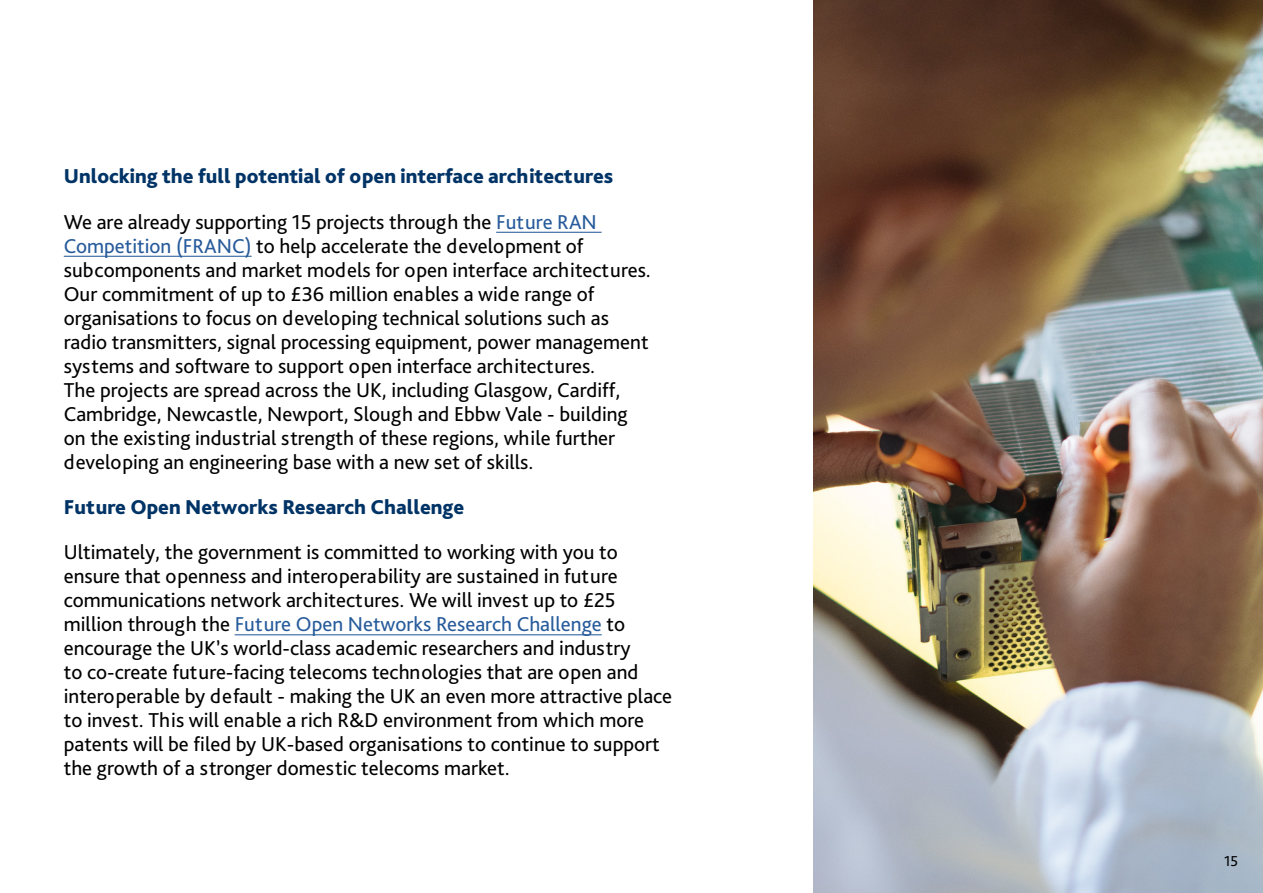
<style>
.page{position:relative;width:1263px;height:893px;background:#fff}
.page>*{position:absolute;margin:0;border:0;box-sizing:border-box;transform-origin:0 0}
.Body_Copy{font:21px/24px "Bliss Pro";color:#000}
.t1{font:800 21px "Bliss Pro";color:#036}
.t2{font:15px "Bliss Pro";color:#000}
.s1{color:#275b9b}
</style>
<div class="page">
<img style="left:814px;top:0;width:449px;height:893px">
<hr style="left:496px;top:232px;width:106px;height:1px;background:#275b9b">
<hr style="left:64px;top:256px;width:188px;height:1px;background:#275b9b">
<hr style="left:235px;top:634px;width:367px;height:1px;background:#275b9b">
<h4 class="t1" style="left:64px;top:163px;width:551px">Unlocking the full potential of open interface architectures</h4>
<p class="Body_Copy" style="left:64px;top:209px;width:589px">We are already supporting 15 projects through the <span class="s1">Future RAN Competition (FRANC)</span> to help accelerate the development of subcomponents and market models for open interface architectures.<br>Our commitment of up to £36 million enables a wide range of organisations to focus on developing technical solutions such as radio transmitters, signal processing equipment, power management systems and software to support open interface architectures.<br>The projects are spread across the UK, including Glasgow, Cardiff, Cambridge, Newcastle, Newport, Slough and Ebbw Vale - building on the existing industrial strength of these regions, while further developing an engineering base with a new set of skills.</p>
<h4 class="t1" style="left:64px;top:494px;width:402px">Future Open Networks Research Challenge</h4>
<p class="Body_Copy" style="left:64px;top:540px;width:610px">Ultimately, the government is committed to working with you to ensure that openness and interoperability are sustained in future communications network architectures. We will invest up to £25 million through the <span class="s1">Future Open Networks Research Challenge</span> to encourage the UK’s world-class academic researchers and industry<br>to co-create future-facing telecoms technologies that are open and interoperable by default - making the UK an even more attractive place to invest. This will enable a rich R&amp;D environment from which more patents will be filed by UK-based organisations to continue to support the growth of a stronger domestic telecoms market.</p>
<p class="t2" style="left:1224px;top:852px;width:16px">15</p>
</div>
